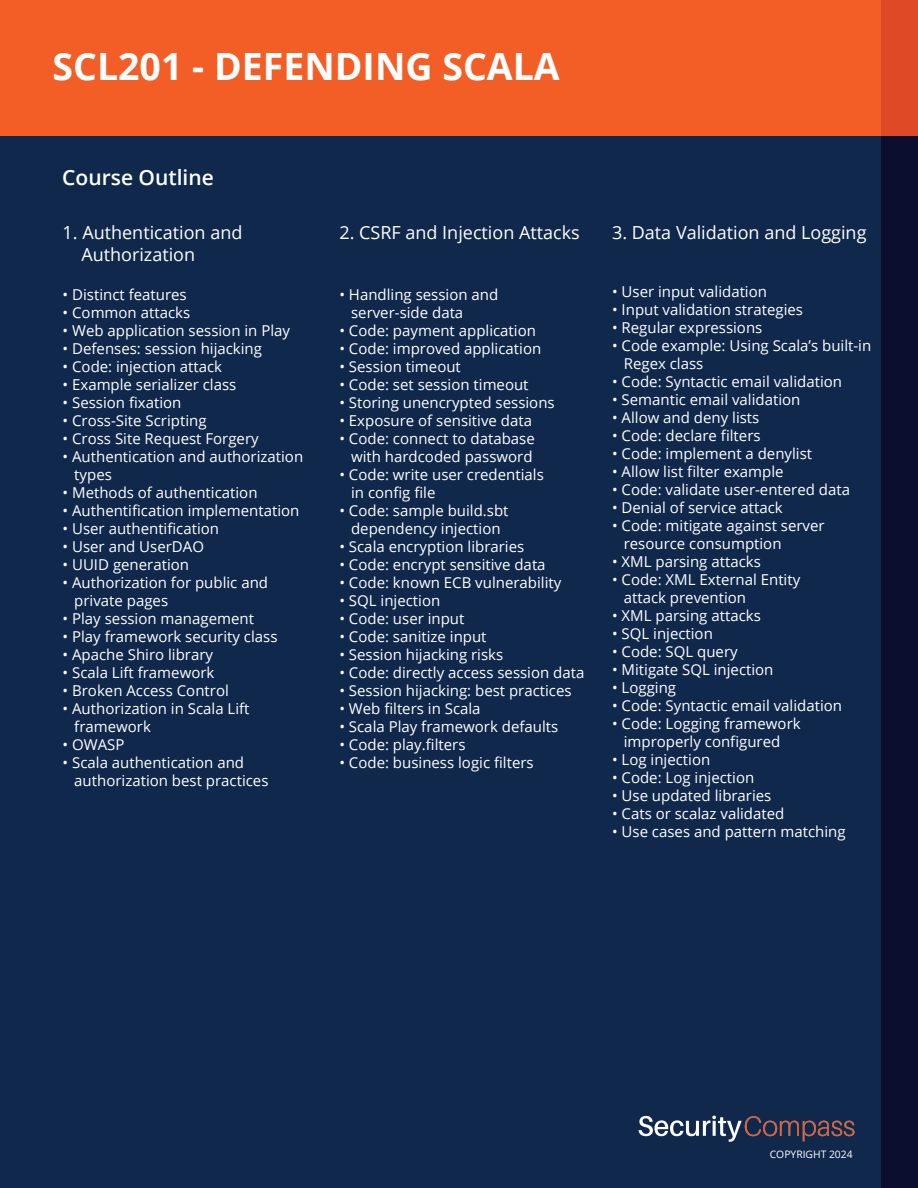
<style>
.page{position:relative;width:918px;height:1188px;background:#fff}
.page>*{position:absolute;margin:0;border:0;box-sizing:border-box;transform-origin:0 0}
.t1{font:700 37.5px "Open Sans";color:#fff}
.t2{font:600 21px "Open Sans";color:#fff}
.t3{font:18px/21.6px "Open Sans";color:#fff}
.t4{font:15px/18px "Open Sans";color:#fff}
.t5{font:10.35px "Open Sans";color:#fff}
</style>
<div class="page">
<div style="left:0;top:0;width:918px;height:136px;background:#f25e25"></div>
<div style="left:881px;top:0;width:37px;height:136px;background:#df4925"></div>
<div style="left:0;top:136px;width:918px;height:1052px;background:#10284b"></div>
<div style="left:881px;top:136px;width:37px;height:1052px;background:#0b0e2f"></div>
<img style="left:638px;top:1115px;width:217px;height:27px">
<h1 class="t1" style="left:52px;top:39px;width:509px">SCL201 - DEFENDING SCALA</h1>
<h2 class="t2" style="left:62px;top:163px;width:153px">Course Outline</h2>
<p class="t3" style="left:81px;top:221px;width:163px;text-indent:-19px">1. Authentication and<br>Authorization</p>
<p class="t4" style="left:63px;top:285px;width:126px">• Distinct features</p>
<p class="t4" style="left:63px;top:303px;width:129px">• Common attacks</p>
<p class="t4" style="left:63px;top:321px;width:229px">• Web application session in Play</p>
<p class="t4" style="left:63px;top:339px;width:201px">• Defenses: session hijacking</p>
<p class="t4" style="left:63px;top:357px;width:161px">• Code: injection attack</p>
<p class="t4" style="left:63px;top:375px;width:175px">• Example serializer class</p>
<p class="t4" style="left:63px;top:393px;width:120px">• Session fixation</p>
<p class="t4" style="left:63px;top:411px;width:145px">• Cross-Site Scripting</p>
<p class="t4" style="left:63px;top:429px;width:198px">• Cross Site Request Forgery</p>
<p class="t4" style="left:74px;top:447px;width:230px;text-indent:-12px">• Authentication and authorization types</p>
<p class="t4" style="left:63px;top:483px;width:196px">• Methods of authentication</p>
<p class="t4" style="left:63px;top:501px;width:238px">• Authentification implementation</p>
<p class="t4" style="left:63px;top:519px;width:158px">• User authentification</p>
<p class="t4" style="left:63px;top:537px;width:143px">• User and UserDAO</p>
<p class="t4" style="left:63px;top:555px;width:128px">• UUID generation</p>
<p class="t4" style="left:74px;top:573px;width:195px;text-indent:-12px">• Authorization for public and private pages</p>
<p class="t4" style="left:63px;top:609px;width:193px">• Play session management</p>
<p class="t4" style="left:63px;top:627px;width:216px">• Play framework security class</p>
<p class="t4" style="left:63px;top:645px;width:152px">• Apache Shiro library</p>
<p class="t4" style="left:63px;top:663px;width:153px">• Scala Lift framework</p>
<p class="t4" style="left:63px;top:681px;width:168px">• Broken Access Control</p>
<p class="t4" style="left:74px;top:699px;width:177px;text-indent:-12px">• Authorization in Scala Lift framework</p>
<p class="t4" style="left:63px;top:735px;width:63px">• OWASP</p>
<p class="t4" style="left:74px;top:753px;width:196px;text-indent:-12px">• Scala authentication and authorization best practices</p>
<p class="t3" style="left:339px;top:221px;width:242px">2. CSRF and Injection Attacks</p>
<p class="t4" style="left:351px;top:285px;width:149px;text-indent:-12px">• Handling session and server-side data</p>
<p class="t4" style="left:339px;top:321px;width:198px">• Code: payment application</p>
<p class="t4" style="left:339px;top:339px;width:203px">• Code: improved application</p>
<p class="t4" style="left:339px;top:357px;width:123px">• Session timeout</p>
<p class="t4" style="left:339px;top:375px;width:191px">• Code: set session timeout</p>
<p class="t4" style="left:339px;top:393px;width:217px">• Storing unencrypted sessions</p>
<p class="t4" style="left:339px;top:411px;width:194px">• Exposure of sensitive data</p>
<p class="t4" style="left:339px;top:429px;width:197px;text-align:right">• Code: connect to database with hardcoded password</p>
<p class="t4" style="left:351px;top:465px;width:194px;text-indent:-12px">• Code: write user credentials in config file</p>
<p class="t4" style="left:339px;top:501px;width:171px;text-align:center">• Code: sample build.sbt dependency injection</p>
<p class="t4" style="left:339px;top:537px;width:186px">• Scala encryption libraries</p>
<p class="t4" style="left:339px;top:555px;width:208px">• Code: encrypt sensitive data</p>
<p class="t4" style="left:339px;top:573px;width:223px">• Code: known ECB vulnerability</p>
<p class="t4" style="left:339px;top:591px;width:102px">• SQL injection</p>
<p class="t4" style="left:339px;top:609px;width:127px">• Code: user input</p>
<p class="t4" style="left:339px;top:627px;width:149px">• Code: sanitize input</p>
<p class="t4" style="left:339px;top:645px;width:165px">• Session hijacking risks</p>
<p class="t4" style="left:339px;top:663px;width:247px">• Code: directly access session data</p>
<p class="t4" style="left:339px;top:681px;width:234px">• Session hijacking: best practices</p>
<p class="t4" style="left:339px;top:699px;width:143px">• Web filters in Scala</p>
<p class="t4" style="left:339px;top:717px;width:220px">• Scala Play framework defaults</p>
<p class="t4" style="left:339px;top:735px;width:128px">• Code: play.filters</p>
<p class="t4" style="left:339px;top:753px;width:196px">• Code: business logic filters</p>
<p class="t3" style="left:612px;top:221px;width:256px">3. Data Validation and Logging</p>
<p class="t4" style="left:612px;top:282px;width:156px">• User input validation</p>
<p class="t4" style="left:612px;top:300px;width:192px">• Input validation strategies</p>
<p class="t4" style="left:612px;top:318px;width:152px">• Regular expressions</p>
<p class="t4" style="left:624px;top:336px;width:249px;text-indent:-12px">• Code example: Using Scala’s built-in<br>Regex class</p>
<p class="t4" style="left:612px;top:372px;width:232px">• Code: Syntactic email validation</p>
<p class="t4" style="left:612px;top:390px;width:190px">• Semantic email validation</p>
<p class="t4" style="left:612px;top:408px;width:149px">• Allow and deny lists</p>
<p class="t4" style="left:612px;top:426px;width:150px">• Code: declare filters</p>
<p class="t4" style="left:612px;top:444px;width:202px">• Code: implement a denylist</p>
<p class="t4" style="left:612px;top:462px;width:173px">• Allow list filter example</p>
<p class="t4" style="left:612px;top:480px;width:240px">• Code: validate user-entered data</p>
<p class="t4" style="left:612px;top:498px;width:172px">• Denial of service attack</p>
<p class="t4" style="left:624px;top:516px;width:202px;text-indent:-12px">• Code: mitigate against server resource consumption</p>
<p class="t4" style="left:612px;top:552px;width:150px">• XML parsing attacks</p>
<p class="t4" style="left:624px;top:570px;width:178px;text-indent:-12px">• Code: XML External Entity attack prevention</p>
<p class="t4" style="left:612px;top:606px;width:150px">• XML parsing attacks</p>
<p class="t4" style="left:612px;top:624px;width:102px">• SQL injection</p>
<p class="t4" style="left:612px;top:642px;width:127px">• Code: SQL query</p>
<p class="t4" style="left:612px;top:660px;width:163px">• Mitigate SQL injection</p>
<p class="t4" style="left:612px;top:678px;width:66px">• Logging</p>
<p class="t4" style="left:612px;top:696px;width:232px">• Code: Syntactic email validation</p>
<p class="t4" style="left:612px;top:714px;width:190px;text-align:center">• Code: Logging framework improperly configured</p>
<p class="t4" style="left:612px;top:750px;width:100px">• Log injection</p>
<p class="t4" style="left:612px;top:768px;width:144px">• Code: Log injection</p>
<p class="t4" style="left:612px;top:786px;width:161px">• Use updated libraries</p>
<p class="t4" style="left:612px;top:804px;width:174px">• Cats or scalaz validated</p>
<p class="t4" style="left:612px;top:822px;width:235px">• Use cases and pattern matching</p>
<p class="t5" style="left:770px;top:1147px;width:84px">COPYRIGHT 2024</p>
</div>
